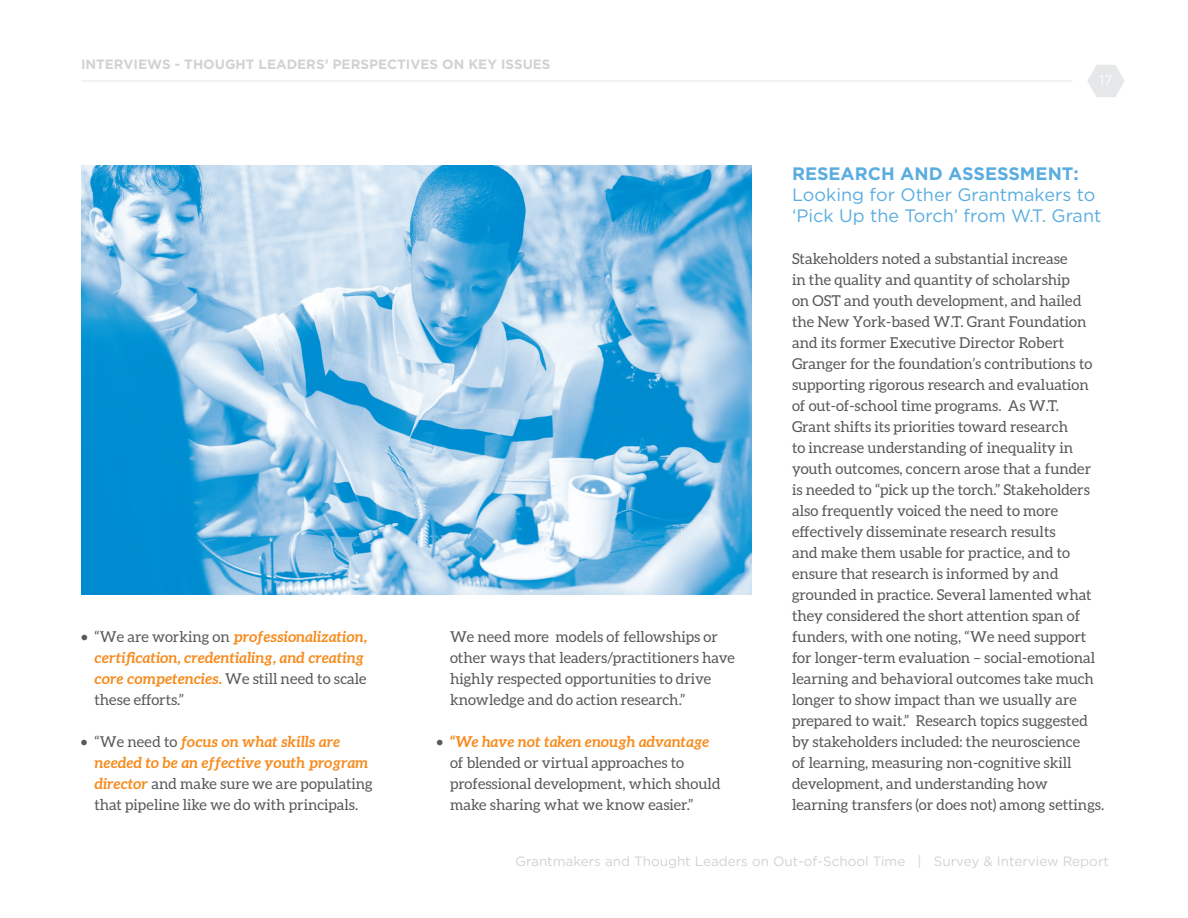
<style>
.page{position:relative;width:1188px;height:918px;background:#fff}
.page>*{position:absolute;margin:0;border:0;box-sizing:border-box;transform-origin:0 0}
.t1{font:18px/21px "Gotham";color:#5aade0}
.t2{font:700 18px "Gotham";color:#5aade0}
.t3{font:15px/21px "Aleo";color:#57585a}
.t4{font:italic 700 15px/21px "Aleo";color:#f68c1f}
.t5{font:13.5px "Gotham";color:#d1d2d4}
.t6{font:700 13.5px "Gotham";color:#d1d2d4}
.s1{font-weight:400;font-style:normal;color:#57585a}
.s2{font-weight:700;font-style:italic;color:#f68c1f}
</style>
<div class="page">
<svg style="left:1087px;top:65px;width:38px;height:32px"></svg>
<hr style="left:81px;top:81px;width:991px;height:1px;background:#e6e7e9">
<img style="left:81px;top:165px;width:671px;height:430px">
<p class="t6" style="left:81px;top:56px;width:471px">INTERVIEWS - THOUGHT LEADERS’ PERSPECTIVES ON KEY ISSUES</p>
<p class="t4" style="left:94px;top:626px;width:274px;text-indent:-13px"><span class="s1">• “We are working on</span> professionalization, certification, credentialing, and creating core competencies. <span class="s1">We still need to scale these efforts.”</span></p>
<p class="t3" style="left:94px;top:731px;width:280px;text-indent:-14px">• “We need to <span class="s2">focus on what skills are needed to be an effective youth program director</span> and make sure we are populating that pipeline like we do with principals.</p>
<p class="t3" style="left:450px;top:626px;width:286px">We need more models of fellowships or other ways that leaders/practitioners have highly respected opportunities to drive knowledge and do action research.”</p>
<p class="t3" style="left:450px;top:731px;width:272px;text-indent:-14px">• <span class="s2">“We have not taken enough advantage </span>of blended or virtual approaches to professional development, which should make sharing what we know easier.”</p>
<p class="t2" style="left:792px;top:162px;width:288px">RESEARCH AND ASSESSMENT:</p>
<p class="t1" style="left:792px;top:184px;width:311px">Looking for Other Grantmakers to ‘Pick Up the Torch’ from W.T. Grant</p>
<p class="t3" style="left:792px;top:248px;width:314px">Stakeholders noted a substantial increase<br>in the quality and quantity of scholarship<br>on OST and youth development, and hailed the New York-based W.T. Grant Foundation and its former Executive Director Robert Granger for the foundation’s contributions to supporting rigorous research and evaluation of out-of-school time programs. As W.T.<br>Grant shifts its priorities toward research<br>to increase understanding of inequality in youth outcomes, concern arose that a funder is needed to “pick up the torch.” Stakeholders also frequently voiced the need to more effectively disseminate research results<br>and make them usable for practice, and to ensure that research is informed by and grounded in practice. Several lamented what they considered the short attention span of funders, with one noting, “We need support for longer-term evaluation – social-emotional learning and behavioral outcomes take much longer to show impact than we usually are prepared to wait.” Research topics suggested by stakeholders included: the neuroscience<br>of learning, measuring non-cognitive skill development, and understanding how learning transfers (or does not) among settings.</p>
<p class="t5" style="left:515px;top:852px;width:595px">Grantmakers and Thought Leaders on Out-of-School Time | Survey &amp; Interview Report</p>
</div>
